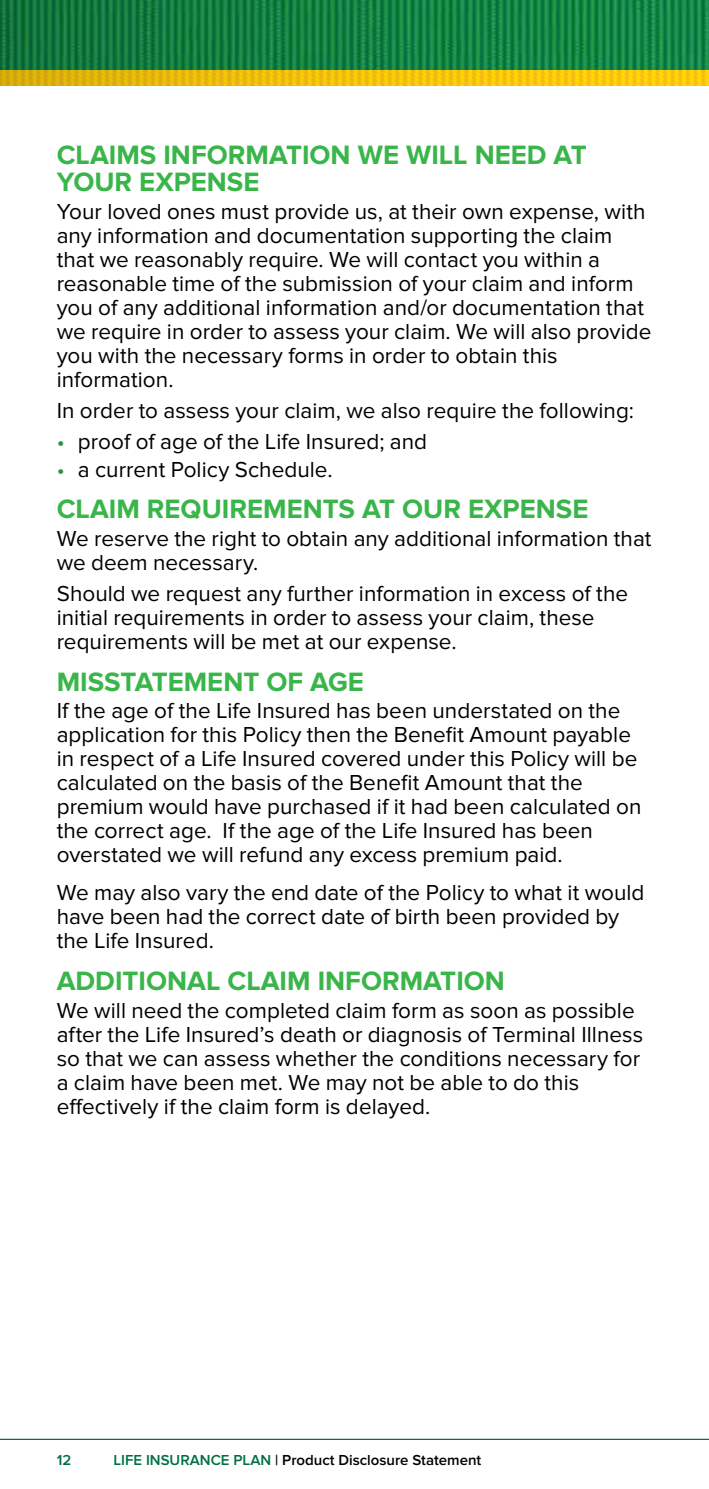
<style>
.page{position:relative;width:709px;height:1489px;background:#fff}
.page>*{position:absolute;margin:0;border:0;box-sizing:border-box;transform-origin:0 0}
.t1{font:700 27.5px/27.5px "Proxima Nova";color:#39b54a}
.t2{font:22.5px/24px "Proxima Nova";color:#000}
.t3{font:600 15px "Proxima Nova";color:#000}
.t4{font:600 15px "Proxima Nova";color:#007143}
.s1{color:#2e953e}
.s2{color:#007143}
</style>
<div class="page">
<hr style="left:0;top:1438px;width:709px;height:1px;background:#007143">
<svg style="left:0;top:0;width:709px;height:85px;background:#398a38"></svg>
<p class="t1" style="left:57px;top:141px;width:531px">CLAIMS INFORMATION WE WILL NEED AT<br>YOUR EXPENSE</p>
<p class="t2" style="left:57px;top:199px;width:596px">Your loved ones must provide us, at their own expense, with any information and documentation supporting the claim that we reasonably require. We will contact you within a reasonable time of the submission of your claim and inform you of any additional information and/or documentation that we require in order to assess your claim. We will also provide you with the necessary forms in order to obtain this information.</p>
<p class="t2" style="left:57px;top:399px;width:578px">In order to assess your claim, we also require the following:</p>
<p class="t2" style="left:57px;top:430px;width:372px"><span class="s1">•</span> proof of age of the Life Insured; and</p>
<p class="t2" style="left:57px;top:457px;width:277px"><span class="s1">•</span> a current Policy Schedule.</p>
<p class="t1" style="left:57px;top:496px;width:533px">CLAIM REQUIREMENTS AT OUR EXPENSE</p>
<p class="t2" style="left:57px;top:526px;width:596px">We reserve the right to obtain any additional information that we deem necessary.</p>
<p class="t2" style="left:57px;top:581px;width:573px">Should we request any further information in excess of the initial requirements in order to assess your claim, these requirements will be met at our expense.</p>
<p class="t1" style="left:57px;top:668px;width:309px">MISSTATEMENT OF AGE</p>
<p class="t2" style="left:57px;top:699px;width:586px">If the age of the Life Insured has been understated on the application for this Policy then the Benefit Amount payable in respect of a Life Insured covered under this Policy will be calculated on the basis of the Benefit Amount that the premium would have purchased if it had been calculated on the correct age. If the age of the Life Insured has been overstated we will refund any excess premium paid.</p>
<p class="t2" style="left:57px;top:881px;width:589px">We may also vary the end date of the Policy to what it would have been had the correct date of birth been provided by the Life Insured.</p>
<p class="t1" style="left:57px;top:967px;width:450px">ADDITIONAL CLAIM INFORMATION</p>
<p class="t2" style="left:57px;top:998px;width:588px">We will need the completed claim form as soon as possible after the Life Insured’s death or diagnosis of Terminal Illness so that we can assess whether the conditions necessary for a claim have been met. We may not be able to do this effectively if the claim form is delayed.</p>
<p class="t4" style="left:57px;top:1451px;width:16px">12</p>
<p class="t3" style="left:113px;top:1451px;width:369px"><span class="s2">LIFE INSURANCE PLAN</span> | Product Disclosure Statement</p>
</div>
